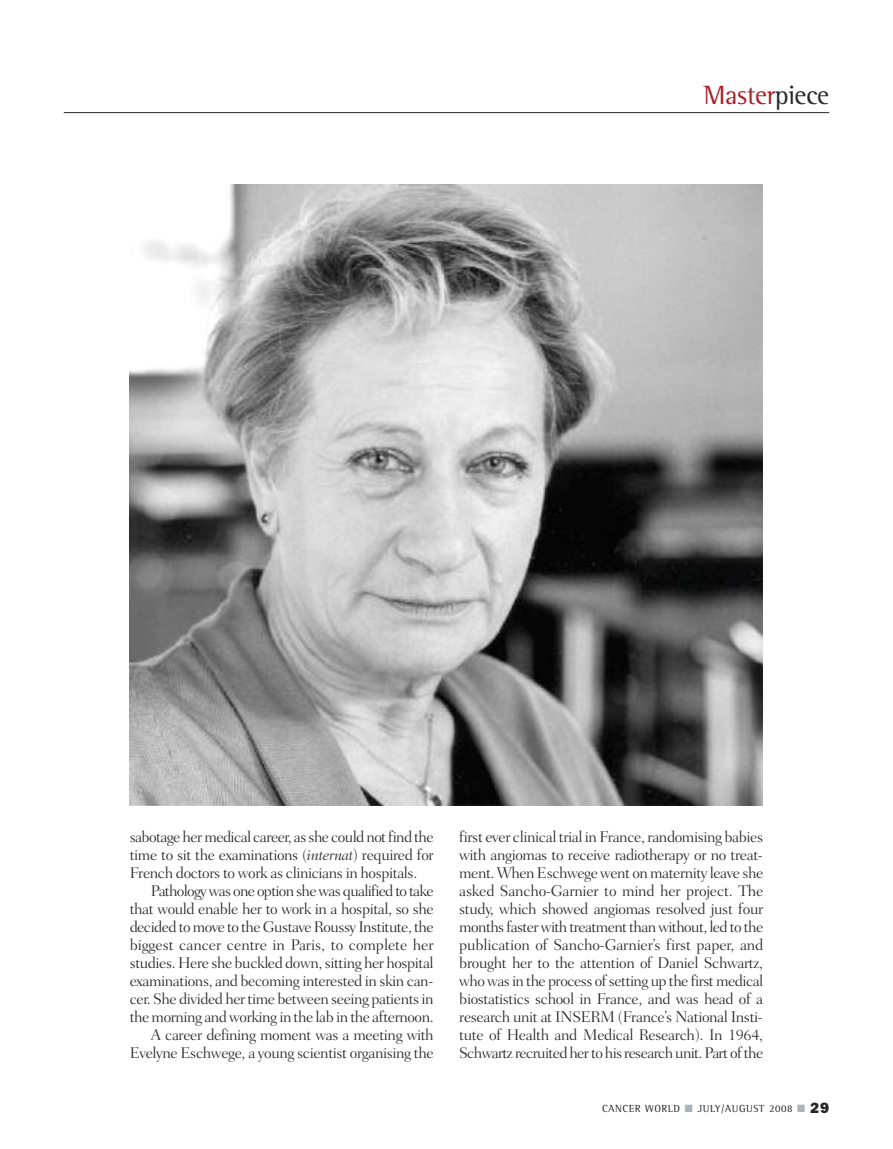
<style>
.page{position:relative;width:893px;height:1149px;background:#fff}
.page>*{position:absolute;margin:0;border:0;box-sizing:border-box;transform-origin:0 0}
.t1{font:27px "Rotis Semi Serif";letter-spacing:-.015em;color:#a91f26}
.t2{font:300 15.75px/18px "Fairfield LH";letter-spacing:-.025em;color:#272627;text-align:justify}
.t3{font:10.5px "Rotis Semi Serif";letter-spacing:.05em;color:#272627}
.s1{color:#272627}
.s2{font-style:italic}
.s3{color:#a9b4bd}
.s4{font-family:"Franklin Gothic";font-weight:800;font-size:15px}
</style>
<div class="page">
<hr style="left:64px;top:112px;width:765px;height:1px;background:#272627">
<img style="left:130px;top:185px;width:633px;height:620px">
<h1 class="t1" style="left:703px;top:86px;width:127px">Master<span class="s1">piece</span></h1>
<p class="t2" style="left:130px;top:828px;width:306px">sabotage her medical career, as she could not find the time to sit the examinations (<span class="s2">internat</span>) required for French doctors to work as clinicians in hospitals.</p>
<p class="t2" style="left:130px;top:882px;width:306px;text-align:right">Pathology was one option she was qualified to take that would enable her to work in a hospital, so she decided to move to the Gustave Roussy Institute, the biggest cancer centre in Paris, to complete her studies. Here she buckled down, sitting her hospital examinations, and becoming interested in skin can&shy;cer. She divided her time between seeing patients in the morning and working in the lab in the afternoon.<br>A career defining moment was a meeting with Evelyne Eschwege, a young scientist organising the</p>
<p class="t2" style="left:459px;top:828px;width:306px">first ever clinical trial in France, randomising babies with angiomas to receive radiotherapy or no treat&shy;ment. When Eschwege went on maternity leave she asked Sancho-Garnier to mind her project. The study, which showed angiomas resolved just four months faster with treatment than without, led to the publication of Sancho-Garnier’s first paper, and brought her to the attention of Daniel Schwartz, who was in the process of setting up the first medical biostatistics school in France, and was head of a research unit at INSERM (France’s National Insti&shy;tute of Health and Medical Research). In 1964, Schwartz recruited her to his research unit. Part of the</p>
<p class="t3" style="left:602px;top:1104px;width:229px">CANCER WORLD <span class="s3">■</span> JULY/AUGUST 2008 <span class="s3">■</span> <span class="s4">29</span></p>
</div>
